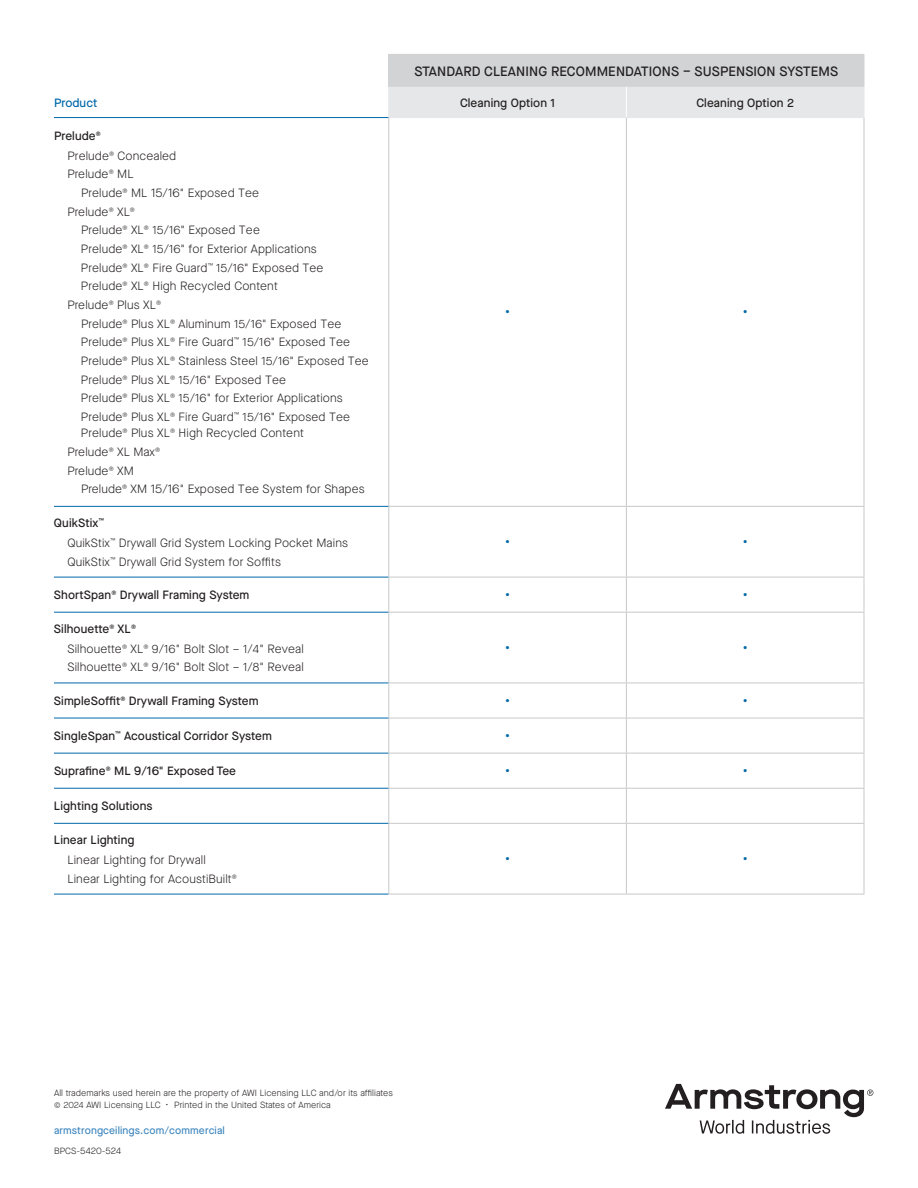
<style>
.page{position:relative;width:918px;height:1188px;background:#fff}
.page>*{position:absolute;margin:0;border:0;box-sizing:border-box;transform-origin:0 0}
.t1{font:500 13.5px "Maison Neue";letter-spacing:.01em;color:#231f20}
.t2{font:300 12px/20px "Maison Neue";letter-spacing:.01em;color:#231f20}
.t3{font:500 12px "Maison Neue";letter-spacing:.01em;color:#231f20}
.t4{font:700 12px "Maison Neue";color:#0069aa}
.t5{font:500 12px "Maison Neue";letter-spacing:.005em;color:#0069aa}
.t6{font:500 10.5px "Maison Neue";letter-spacing:.01em;color:#3f87be}
.t7{font:300 9px/12px "Maison Neue";letter-spacing:.01em;color:#231f20}
.s1{font-weight:500}
</style>
<div class="page">
<div style="left:389px;top:54px;width:475px;height:33px;background:#d1d3d4"></div>
<div style="left:389px;top:87px;width:475px;height:30px;background:#e6e7e8"></div>
<svg style="left:389px;top:118px;width:475px;height:776px"></svg>
<hr style="left:388px;top:54px;width:238px;height:1px;background:#d1d3d4">
<hr style="left:864px;top:55px;width:1px;height:32px;background:#d1d3d4">
<hr style="left:388px;top:117px;width:238px;height:1px;background:#e6e7e8">
<hr style="left:626px;top:117px;width:238px;height:1px;background:#e6e7e8">
<hr style="left:388px;top:87px;width:1px;height:30px;background:#e6e7e8">
<hr style="left:626px;top:87px;width:1px;height:30px;background:#fff">
<hr style="left:864px;top:87px;width:1px;height:30px;background:#e6e7e8">
<hr style="left:388px;top:55px;width:1px;height:32px;background:#d1d3d4">
<hr style="left:388px;top:118px;width:1px;height:388px;background:#c7c8ca">
<hr style="left:626px;top:118px;width:1px;height:388px;background:#c7c8ca">
<hr style="left:864px;top:118px;width:1px;height:388px;background:#c7c8ca">
<hr style="left:388px;top:506px;width:238px;height:1px;background:#c7c8ca">
<hr style="left:388px;top:507px;width:1px;height:70px;background:#c7c8ca">
<hr style="left:626px;top:506px;width:238px;height:1px;background:#c7c8ca">
<hr style="left:626px;top:507px;width:1px;height:70px;background:#c7c8ca">
<hr style="left:864px;top:507px;width:1px;height:70px;background:#c7c8ca">
<hr style="left:388px;top:577px;width:238px;height:1px;background:#c7c8ca">
<hr style="left:388px;top:577px;width:1px;height:35px;background:#c7c8ca">
<hr style="left:626px;top:577px;width:238px;height:1px;background:#c7c8ca">
<hr style="left:626px;top:577px;width:1px;height:35px;background:#c7c8ca">
<hr style="left:864px;top:577px;width:1px;height:35px;background:#c7c8ca">
<hr style="left:388px;top:612px;width:238px;height:1px;background:#c7c8ca">
<hr style="left:388px;top:613px;width:1px;height:70px;background:#c7c8ca">
<hr style="left:626px;top:612px;width:238px;height:1px;background:#c7c8ca">
<hr style="left:626px;top:613px;width:1px;height:70px;background:#c7c8ca">
<hr style="left:864px;top:613px;width:1px;height:70px;background:#c7c8ca">
<hr style="left:388px;top:683px;width:238px;height:1px;background:#c7c8ca">
<hr style="left:388px;top:683px;width:1px;height:35px;background:#c7c8ca">
<hr style="left:626px;top:683px;width:238px;height:1px;background:#c7c8ca">
<hr style="left:626px;top:683px;width:1px;height:35px;background:#c7c8ca">
<hr style="left:864px;top:683px;width:1px;height:35px;background:#c7c8ca">
<hr style="left:388px;top:718px;width:238px;height:1px;background:#c7c8ca">
<hr style="left:388px;top:718px;width:1px;height:35px;background:#c7c8ca">
<hr style="left:626px;top:718px;width:238px;height:1px;background:#c7c8ca">
<hr style="left:626px;top:718px;width:1px;height:35px;background:#c7c8ca">
<hr style="left:864px;top:718px;width:1px;height:35px;background:#c7c8ca">
<hr style="left:388px;top:753px;width:238px;height:1px;background:#c7c8ca">
<hr style="left:388px;top:754px;width:1px;height:34px;background:#c7c8ca">
<hr style="left:626px;top:753px;width:238px;height:1px;background:#c7c8ca">
<hr style="left:626px;top:754px;width:1px;height:34px;background:#c7c8ca">
<hr style="left:864px;top:754px;width:1px;height:34px;background:#c7c8ca">
<hr style="left:388px;top:788px;width:238px;height:1px;background:#c7c8ca">
<hr style="left:388px;top:789px;width:1px;height:34px;background:#c7c8ca">
<hr style="left:626px;top:788px;width:238px;height:1px;background:#c7c8ca">
<hr style="left:626px;top:789px;width:1px;height:34px;background:#c7c8ca">
<hr style="left:864px;top:789px;width:1px;height:34px;background:#c7c8ca">
<hr style="left:388px;top:823px;width:238px;height:1px;background:#c7c8ca">
<hr style="left:388px;top:824px;width:1px;height:70px;background:#c7c8ca">
<hr style="left:626px;top:823px;width:238px;height:1px;background:#c7c8ca">
<hr style="left:626px;top:824px;width:1px;height:70px;background:#c7c8ca">
<hr style="left:864px;top:824px;width:1px;height:70px;background:#c7c8ca">
<hr style="left:388px;top:894px;width:238px;height:1px;background:#c7c8ca">
<hr style="left:626px;top:894px;width:238px;height:1px;background:#c7c8ca">
<hr style="left:54px;top:506px;width:334px;height:1px;background:#0069aa">
<hr style="left:54px;top:577px;width:334px;height:1px;background:#0069aa">
<hr style="left:54px;top:612px;width:334px;height:1px;background:#0069aa">
<hr style="left:54px;top:683px;width:334px;height:1px;background:#0069aa">
<hr style="left:54px;top:718px;width:334px;height:1px;background:#0069aa">
<hr style="left:54px;top:753px;width:334px;height:1px;background:#0069aa">
<hr style="left:54px;top:788px;width:334px;height:1px;background:#0069aa">
<hr style="left:54px;top:823px;width:334px;height:1px;background:#0069aa">
<hr style="left:54px;top:894px;width:334px;height:1px;background:#0069aa">
<hr style="left:54px;top:117px;width:334px;height:1px;background:#0069aa">
<svg style="left:665px;top:1084px;width:208px;height:50px"></svg>
<p class="t5" style="left:54px;top:94px;width:45px">Product</p>
<p class="t2" style="left:68px;top:125px;width:110px;text-indent:-13px"><span class="s1">Prelude</span><sup>®<br></sup>Prelude<sup>®</sup> Concealed</p>
<p class="t2" style="left:68px;top:164px;width:68px">Prelude<sup>®</sup> ML</p>
<p class="t2" style="left:81px;top:183px;width:180px">Prelude<sup>®</sup> ML 15/16" Exposed Tee</p>
<p class="t2" style="left:68px;top:201px;width:69px">Prelude<sup>®</sup> XL<sup>®</sup></p>
<p class="t2" style="left:81px;top:220px;width:180px">Prelude<sup>®</sup> XL<sup>®</sup> 15/16" Exposed Tee</p>
<p class="t2" style="left:81px;top:239px;width:237px">Prelude<sup>®</sup> XL<sup>®</sup> 15/16" for Exterior Applications</p>
<p class="t2" style="left:81px;top:257px;width:244px">Prelude<sup>®</sup> XL<sup>®</sup> Fire Guard<sup>™</sup> 15/16" Exposed Tee</p>
<p class="t2" style="left:81px;top:276px;width:198px">Prelude<sup>®</sup> XL<sup>®</sup> High Recycled Content</p>
<p class="t2" style="left:67px;top:295px;width:95px">Prelude<sup>®</sup> Plus XL<sup>®</sup></p>
<p class="t2" style="left:81px;top:313px;width:262px">Prelude<sup>®</sup> Plus XL<sup>®</sup> Aluminum 15/16" Exposed Tee</p>
<p class="t2" style="left:81px;top:332px;width:271px">Prelude<sup>®</sup> Plus XL<sup>®</sup> Fire Guard<sup>™</sup> 15/16" Exposed Tee</p>
<p class="t2" style="left:81px;top:351px;width:289px">Prelude<sup>®</sup> Plus XL<sup>®</sup> Stainless Steel 15/16" Exposed Tee</p>
<p class="t2" style="left:81px;top:369px;width:207px">Prelude<sup>®</sup> Plus XL<sup>®</sup> 15/16" Exposed Tee</p>
<p class="t2" style="left:81px;top:388px;width:263px">Prelude<sup>®</sup> Plus XL<sup>®</sup> 15/16" for Exterior Applications</p>
<p class="t2" style="left:81px;top:407px;width:271px">Prelude<sup>®</sup> Plus XL<sup>®</sup> Fire Guard<sup>™</sup> 15/16" Exposed Tee</p>
<p class="t2" style="left:67px;top:424px;width:238px;line-height:18.6px;text-indent:13px">Prelude<sup>®</sup> Plus XL<sup>®</sup> High Recycled Content<br>Prelude<sup>®</sup> XL Max<sup>®<br></sup>Prelude<sup>®</sup> XM</p>
<p class="t2" style="left:81px;top:479px;width:285px">Prelude<sup>®</sup> XM 15/16" Exposed Tee System for Shapes</p>
<p class="t2" style="left:68px;top:513px;width:282px;text-indent:-14px"><span class="s1">QuikStix</span><sup>™<br></sup>QuikStix<sup>™</sup> Drywall Grid System Locking Pocket Mains</p>
<p class="t2" style="left:67px;top:551px;width:215px">QuikStix<sup>™</sup> Drywall Grid System for Soffits</p>
<p class="t1" style="left:414px;top:62px;width:425px">STANDARD CLEANING RECOMMENDATIONS – SUSPENSION SYSTEMS</p>
<p class="t3" style="left:460px;top:94px;width:97px">Cleaning Option 1</p>
<p class="t3" style="left:696px;top:94px;width:99px">Cleaning Option 2</p>
<p class="t4" style="left:505px;top:304px;width:6px">•</p>
<p class="t4" style="left:743px;top:304px;width:6px">•</p>
<p class="t4" style="left:505px;top:534px;width:6px">•</p>
<p class="t4" style="left:743px;top:534px;width:6px">•</p>
<p class="t3" style="left:54px;top:587px;width:197px">ShortSpan<sup>®</sup> Drywall Framing System</p>
<p class="t4" style="left:505px;top:586px;width:6px">•</p>
<p class="t4" style="left:743px;top:586px;width:6px">•</p>
<p class="t2" style="left:68px;top:619px;width:238px;text-indent:-14px"><span class="s1">Silhouette</span><sup>®</sup> <span class="s1">XL</span><sup>®<br></sup>Silhouette<sup>®</sup> XL<sup>®</sup> 9/16" Bolt Slot – 1/4" Reveal</p>
<p class="t2" style="left:67px;top:657px;width:238px">Silhouette<sup>®</sup> XL<sup>®</sup> 9/16" Bolt Slot – 1/8" Reveal</p>
<p class="t4" style="left:505px;top:639px;width:6px">•</p>
<p class="t4" style="left:743px;top:639px;width:6px">•</p>
<p class="t3" style="left:54px;top:693px;width:206px">SimpleSoffit<sup>®</sup> Drywall Framing System</p>
<p class="t4" style="left:505px;top:692px;width:6px">•</p>
<p class="t4" style="left:743px;top:692px;width:6px">•</p>
<p class="t3" style="left:54px;top:728px;width:220px">SingleSpan<sup>™</sup> Acoustical Corridor System</p>
<p class="t4" style="left:505px;top:727px;width:6px">•</p>
<p class="t3" style="left:54px;top:763px;width:183px">Suprafine<sup>®</sup> ML 9/16" Exposed Tee</p>
<p class="t4" style="left:505px;top:762px;width:6px">•</p>
<p class="t4" style="left:743px;top:762px;width:6px">•</p>
<p class="t3" style="left:54px;top:798px;width:100px">Lighting Solutions</p>
<p class="t3" style="left:54px;top:832px;width:82px">Linear Lighting</p>
<p class="t2" style="left:67px;top:850px;width:171px;line-height:18.6px">Linear Lighting for Drywall<br>Linear Lighting for AcoustiBuilt<sup>®</sup></p>
<p class="t4" style="left:505px;top:851px;width:6px">•</p>
<p class="t4" style="left:743px;top:851px;width:6px">•</p>
<p class="t7" style="left:54px;top:1086px;width:340px">All trademarks used herein are the property of AWI Licensing LLC and/or its affiliates © 2024 AWI Licensing LLC • Printed in the United States of America</p>
<p class="t6" style="left:54px;top:1123px;width:172px">armstrongceilings.com/commercial</p>
<p class="t7" style="left:54px;top:1145px;width:69px">BPCS-5420-524</p>
</div>
